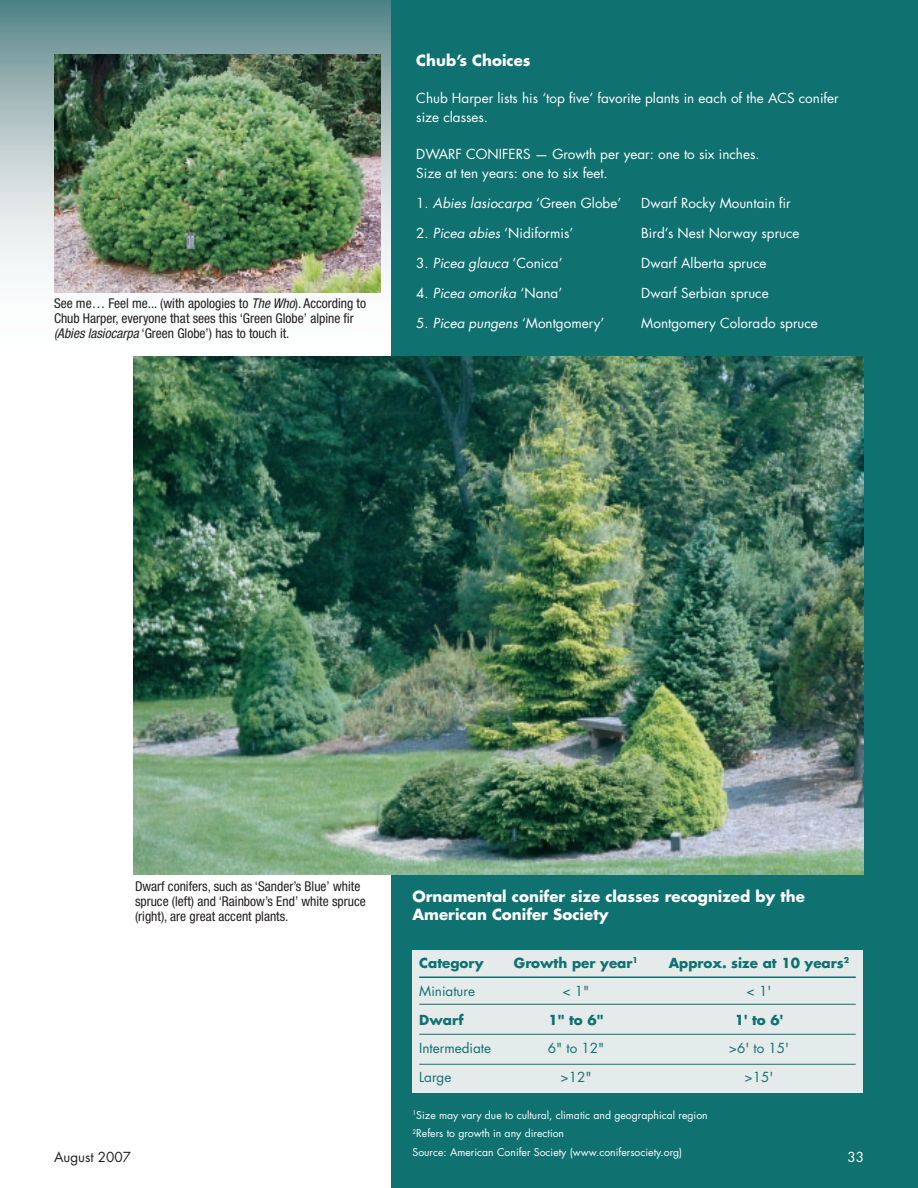
<style>
.page{position:relative;width:918px;height:1188px;background:#fff}
.page>*{position:absolute;margin:0;border:0;box-sizing:border-box;transform-origin:0 0}
.t1{font:700 15px/18.6px "Futura";color:#fff}
.t2{font:13.5px/18.6px "Futura";color:#fff}
.t3{font:condensed 13.5px/15px "Helvetica Neue";color:#231f20}
.t4{font:italic 13.5px "Futura";color:#fff}
.t5{font:700 13.5px "Futura";color:#107171}
.t6{font:13.5px "Futura";color:#107171}
.t7{font:13.5px "Futura";color:#231f20}
.t8{font:10.5px/18.6px "Futura";color:#fff}
.s1{font-style:italic}
.s2{font-style:normal}
</style>
<div class="page">
<svg style="left:0;top:0;width:392px;height:389px"></svg>
<div style="left:392px;top:0;width:526px;height:1188px;background:#107171"></div>
<div style="left:412px;top:950px;width:451px;height:143px;background:#e5eaea"></div>
<hr style="left:419px;top:976px;width:437px;height:2px;background:#107171">
<hr style="left:419px;top:1004px;width:437px;height:1px;background:#107171">
<hr style="left:419px;top:1034px;width:437px;height:1px;background:#107171">
<hr style="left:419px;top:1064px;width:437px;height:1px;background:#107171">
<img style="left:54px;top:54px;width:326px;height:238px">
<img style="left:134px;top:357px;width:730px;height:517px">
<p class="t3" style="left:54px;top:295px;width:314px">See me… Feel me... (with apologies to <span class="s1">The Who</span>). According to<br>Chub Harper, everyone that sees this ‘Green Globe’ alpine fir <span class="s1">(Abies lasiocarpa</span> ‘Green Globe’) has to touch it.</p>
<p class="t1" style="left:416px;top:51px;width:116px">Chub’s Choices</p>
<p class="t2" style="left:416px;top:89px;width:424px">Chub Harper lists his ‘top five’ favorite plants in each of the ACS conifer size classes.</p>
<p class="t2" style="left:416px;top:145px;width:345px">DWARF CONIFERS — Growth per year: one to six inches.<br>Size at ten years: one to six feet.</p>
<p class="t4" style="left:416px;top:194px;width:206px"><span class="s2">1.</span> Abies lasiocarpa <span class="s2">‘Green Globe’</span></p>
<p class="t2" style="left:641px;top:193px;width:151px">Dwarf Rocky Mountain fir</p>
<p class="t2" style="left:416px;top:223px;width:159px">2. <span class="s1">Picea abies</span> ‘Nidiformis’</p>
<p class="t2" style="left:641px;top:223px;width:160px">Bird’s Nest Norway spruce</p>
<p class="t4" style="left:416px;top:254px;width:148px"><span class="s2">3.</span> Picea glauca <span class="s2">‘Conica’</span></p>
<p class="t2" style="left:641px;top:253px;width:127px">Dwarf Alberta spruce</p>
<p class="t4" style="left:416px;top:284px;width:148px"><span class="s2">4.</span> Picea omorika <span class="s2">‘Nana’</span></p>
<p class="t2" style="left:641px;top:283px;width:129px">Dwarf Serbian spruce</p>
<p class="t2" style="left:416px;top:313px;width:190px">5. <span class="s1">Picea pungens</span> ‘Montgomery’</p>
<p class="t2" style="left:641px;top:313px;width:178px">Montgomery Colorado spruce</p>
<p class="t3" style="left:135px;top:878px;width:232px">Dwarf conifers, such as ‘Sander’s Blue’ white spruce (left) and ‘Rainbow’s End’ white spruce (right), are great accent plants.</p>
<p class="t1" style="left:412px;top:887px;width:394px">Ornamental conifer size classes recognized by the<br>American Conifer Society</p>
<p class="t5" style="left:419px;top:953px;width:66px">Category</p>
<p class="t5" style="left:514px;top:953px;width:126px">Growth per year<sup>1</sup></p>
<p class="t5" style="left:669px;top:953px;width:182px">Approx. size at 10 years<sup>2</sup></p>
<p class="t6" style="left:419px;top:982px;width:57px">Miniature</p>
<p class="t6" style="left:563px;top:982px;width:28px">&lt; 1"</p>
<p class="t6" style="left:747px;top:982px;width:26px">&lt; 1'</p>
<p class="t5" style="left:419px;top:1010px;width:46px">Dwarf</p>
<p class="t5" style="left:548px;top:1010px;width:57px">1" to 6"</p>
<p class="t5" style="left:735px;top:1010px;width:50px">1' to 6'</p>
<p class="t6" style="left:419px;top:1039px;width:73px">Intermediate</p>
<p class="t6" style="left:548px;top:1039px;width:58px">6" to 12"</p>
<p class="t6" style="left:729px;top:1039px;width:62px">&gt;6' to 15'</p>
<p class="t6" style="left:419px;top:1068px;width:34px">Large</p>
<p class="t6" style="left:560px;top:1068px;width:33px">&gt;12"</p>
<p class="t6" style="left:745px;top:1068px;width:30px">&gt;15'</p>
<p class="t8" style="left:412px;top:1106px;width:297px"><sup>1</sup>Size may vary due to cultural, climatic and geographical region<br><sup>2</sup>Refers to growth in any direction<br>Source: American Conifer Society (www.conifersociety.org)</p>
<p class="t7" style="left:54px;top:1148px;width:79px">August 2007</p>
<p class="t2" style="left:847px;top:1148px;width:18px">33</p>
</div>
